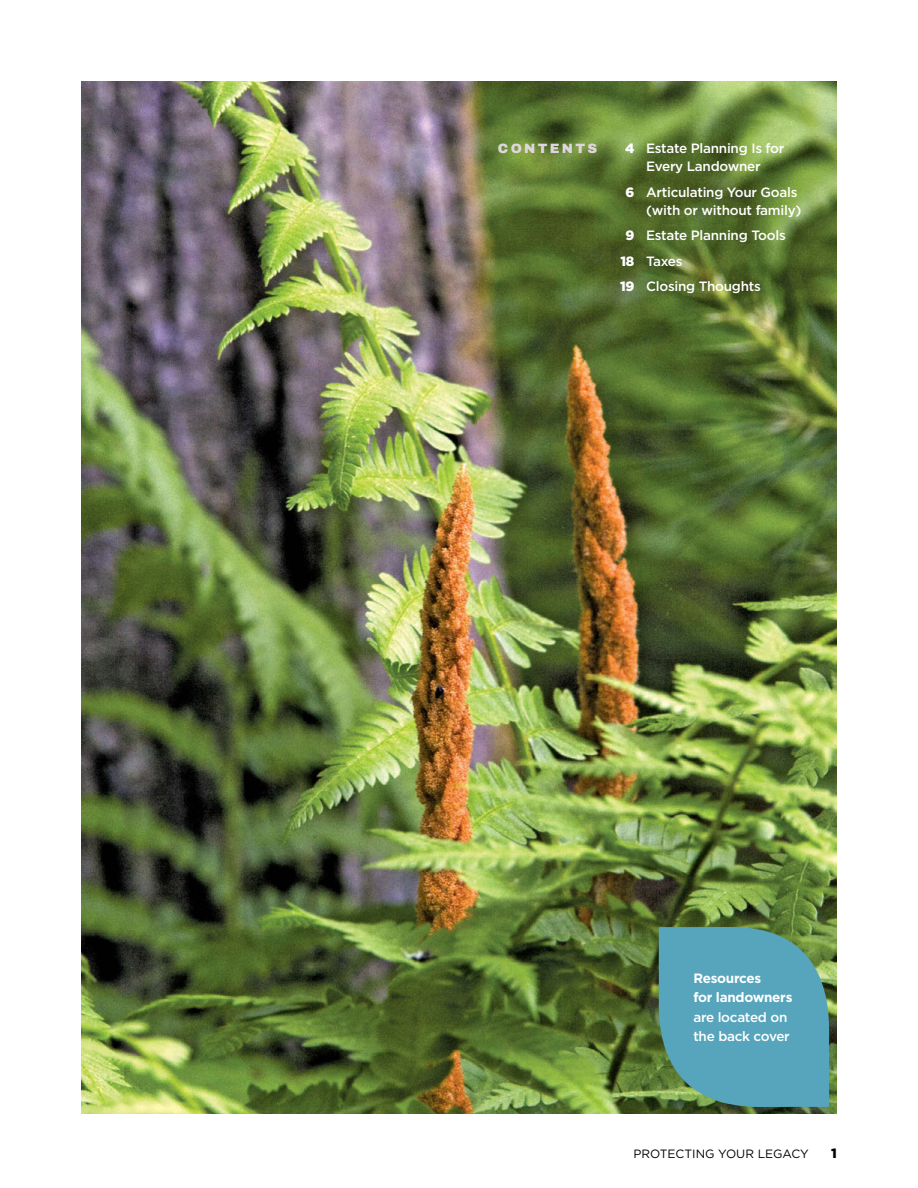
<style>
.page{position:relative;width:918px;height:1188px;background:#fff}
.page>*{position:absolute;margin:0;border:0;box-sizing:border-box;transform-origin:0 0}
.t1{font:500 13.5px/18px "Gotham";letter-spacing:-.02em;color:#fff}
.t2{font:700 13.5px/19.5px "Gotham";letter-spacing:-.02em;color:#fff}
.t3{font:900 13.5px "Archivo";letter-spacing:.17em;color:#dfd5de}
.t4{font:900 13.5px "Gotham";color:#000}
.t5{font:12px "Gotham";color:#000}
.s1{font-weight:900}
</style>
<div class="page">
<img style="left:81px;top:81px;width:756px;height:1033px">
<svg style="left:659px;top:927px;width:170px;height:180px;background:#59a1ad"></svg>
<p class="t3" style="left:498px;top:140px;width:101px">CONTENTS</p>
<p class="t1" style="left:625px;top:139px;width:161px;text-align:center"><span class="s1">4</span> Estate Planning Is for<br>Every Landowner</p>
<p class="t1" style="left:625px;top:183px;width:177px;text-align:right"><span class="s1">6</span> Articulating Your Goals (with or without family)</p>
<p class="t1" style="left:620px;top:223px;width:167px;line-height:25.5px;text-indent:5px"><span class="s1">9</span> Estate Planning Tools<br><span class="s1">18</span> Taxes</p>
<p class="t1" style="left:620px;top:277px;width:142px"><span class="s1">19</span> Closing Thoughts</p>
<p class="t2" style="left:693px;top:968px;width:101px">Resources<br>for landowners</p>
<p class="t1" style="left:693px;top:1007px;width:98px;line-height:19.5px">are located on the back cover</p>
<p class="t5" style="left:633px;top:1146px;width:177px">PROTECTING YOUR LEGACY</p>
<p class="t4" style="left:831px;top:1143px;width:7px">1</p>
</div>
